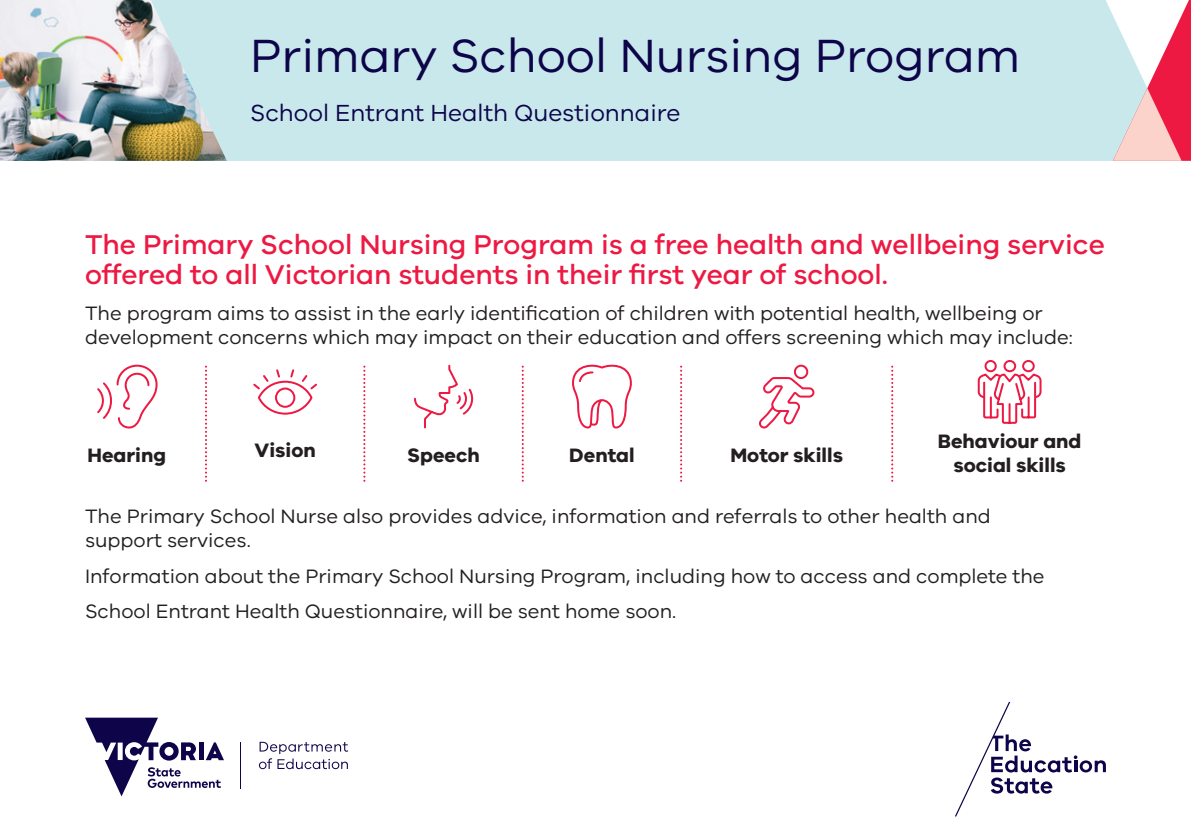
<style>
.page{position:relative;width:1191px;height:840px;background:#fff}
.page>*{position:absolute;margin:0;border:0;box-sizing:border-box;transform-origin:0 0}
.t1{font:48px "VIC";color:#0d0449}
.t2{font:500 28px/30px "VIC";color:#ed1943}
.t3{font:24px "VIC";color:#0d0449}
.t4{font:20px/24px "VIC";color:#231f20}
.t5{font:700 20px/24px "VIC";color:#231f20;text-align:center}
</style>
<div class="page">
<div style="left:0;top:0;width:1191px;height:161px;background:#c8e8ec"></div>
<svg style="left:1106px;top:0;width:85px;height:161px"></svg>
<svg style="left:97px;top:364px;width:61px;height:65px"></svg>
<svg style="left:414px;top:364px;width:60px;height:65px"></svg>
<svg style="left:253px;top:369px;width:64px;height:46px"></svg>
<svg style="left:572px;top:364px;width:60px;height:65px"></svg>
<svg style="left:759px;top:364px;width:56px;height:65px"></svg>
<svg style="left:977px;top:360px;width:65px;height:64px"></svg>
<svg style="left:205px;top:365px;width:2px;height:116px"></svg>
<svg style="left:680px;top:365px;width:2px;height:116px"></svg>
<svg style="left:363px;top:365px;width:2px;height:116px"></svg>
<svg style="left:891px;top:365px;width:2px;height:116px"></svg>
<svg style="left:522px;top:365px;width:2px;height:116px"></svg>
<hr style="left:240px;top:741px;width:1px;height:46px;background:#0d0449">
<svg style="left:85px;top:717px;width:139px;height:79px"></svg>
<svg style="left:259px;top:741px;width:89px;height:27px"></svg>
<svg style="left:955px;top:701px;width:151px;height:115px"></svg>
<img style="left:0;top:0;width:227px;height:161px">
<h1 class="t1" style="left:250px;top:27px;width:771px">Primary School Nursing Program</h1>
<p class="t3" style="left:250px;top:98px;width:431px">School Entrant Health Questionnaire</p>
<h2 class="t2" style="left:85px;top:229px;width:1021px">The Primary School Nursing Program is a free health and wellbeing service offered to all Victorian students in their first year of school.</h2>
<p class="t4" style="left:85px;top:300px;width:989px">The program aims to assist in the early identification of children with potential health, wellbeing or development concerns which may impact on their education and offers screening which may include:</p>
<p class="t5" style="left:87px;top:442px;width:80px">Hearing</p>
<p class="t5" style="left:254px;top:437px;width:63px">Vision</p>
<p class="t5" style="left:407px;top:442px;width:74px">Speech</p>
<p class="t5" style="left:569px;top:442px;width:67px">Dental</p>
<p class="t5" style="left:730px;top:442px;width:114px">Motor skills</p>
<p class="t5" style="left:937px;top:428px;width:145px">Behaviour and social skills</p>
<p class="t4" style="left:85px;top:503px;width:907px">The Primary School Nurse also provides advice, information and referrals to other health and support services.</p>
<p class="t4" style="left:85px;top:557px;width:961px;line-height:35.4px">Information about the Primary School Nursing Program, including how to access and complete the<br>School Entrant Health Questionnaire, will be sent home soon.</p>
</div>
